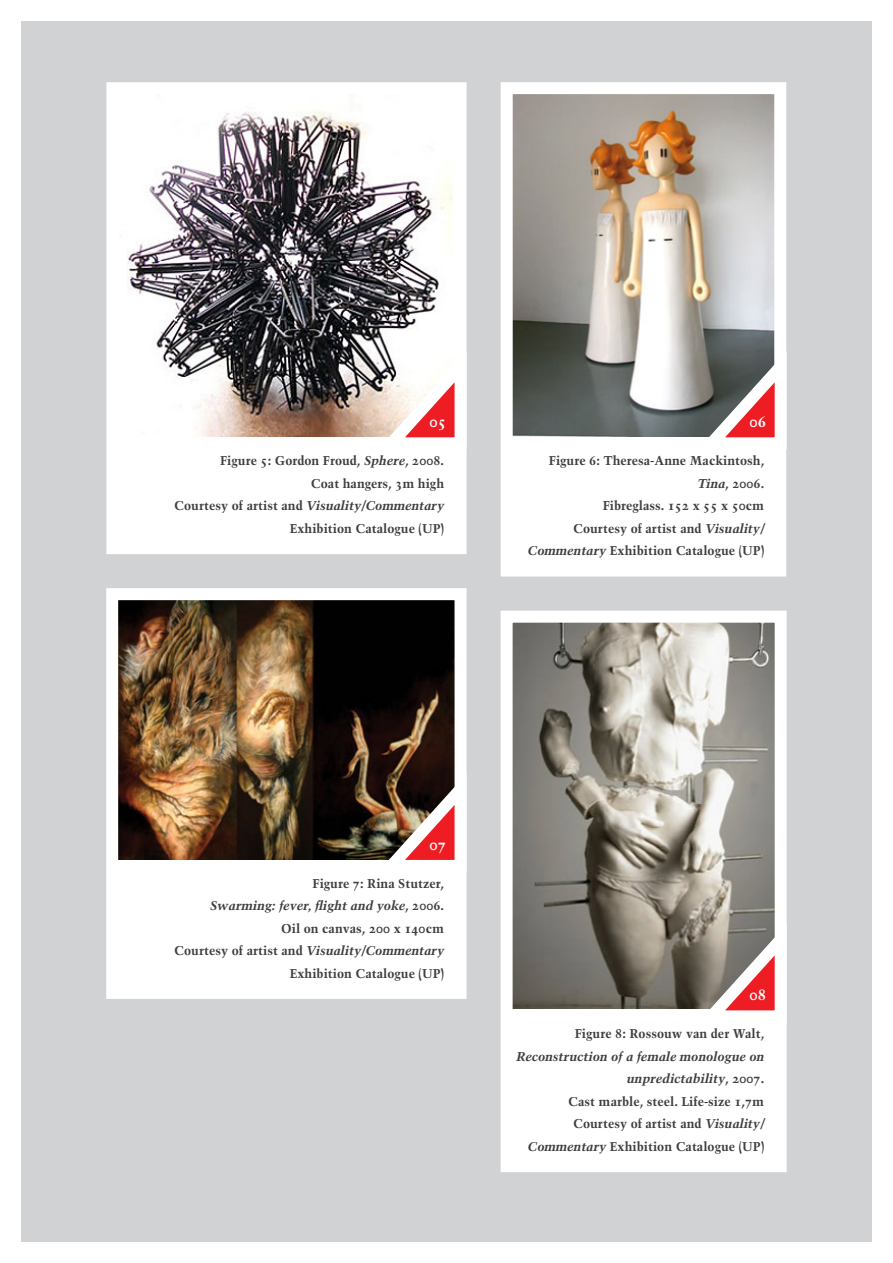
<style>
.page{position:relative;width:893px;height:1263px;background:#fff}
.page>*{position:absolute;margin:0;border:0;box-sizing:border-box;transform-origin:0 0}
.Intro_text{font:15px "Trump Mediaeval Bold Os F";color:#fff}
.Captions{font:12.75px/22.5px "Trump Mediaeval Bold Os F";color:#3e3e3f;text-align:right}
.Captions-2{font:12.75px/22.5px "Trump Mediaeval Bold Italic Os F";color:#3e3e3f;text-align:right}
.s1{font-family:"Trump Mediaeval Bold Italic Os F"}
.s2{font-family:"Frutiger";color:#231f20}
.s3{font-family:"Trump Mediaeval Bold Os F"}
</style>
<div class="page">
<div style="left:21px;top:21px;width:851px;height:1221px;background:#d1d2d4"></div>
<svg style="left:106px;top:82px;width:361px;height:472px;background:#c0bdbe"></svg>
<svg style="left:364px;top:335px;width:103px;height:125px;background:#eed5d3"></svg>
<img style="left:106px;top:588px;width:361px;height:411px">
<img style="left:364px;top:758px;width:103px;height:125px">
<svg style="left:500px;top:610px;width:287px;height:562px;background:#bab7b2"></svg>
<svg style="left:685px;top:908px;width:102px;height:125px;background:#b9a09c"></svg>
<svg style="left:500px;top:82px;width:287px;height:495px;background:#cac5c0"></svg>
<svg style="left:685px;top:335px;width:102px;height:125px;background:#a79494"></svg>
<p class="Intro_text" style="left:429px;top:412px;width:18px">05</p>
<p class="Captions" style="left:220px;top:449px;width:225px">Figure 5: Gordon Froud, <span class="s1">Sphere</span>, 2008.</p>
<p class="Captions" style="left:311px;top:472px;width:135px">Coat hangers, 3m high</p>
<p class="Captions" style="left:174px;top:494px;width:271px">Courtesy of artist and <span class="s1">Visuality/Commentary<br></span>Exhibition Catalogue (UP)</p>
<p class="Intro_text" style="left:749px;top:412px;width:18px">06</p>
<p class="Captions" style="left:549px;top:449px;width:217px">Figure 6: Theresa<span class="s2">-</span>Anne Mackintosh,</p>
<p class="Captions" style="left:697px;top:472px;width:68px"><span class="s1">Tina</span>, 2006.</p>
<p class="Captions" style="left:603px;top:494px;width:163px">Fibreglass. 152 x 55 x 50cm</p>
<p class="Captions" style="left:527px;top:517px;width:238px">Courtesy of artist and <span class="s1">Visuality/<br>Commentary</span> Exhibition Catalogue (UP)</p>
<p class="Intro_text" style="left:429px;top:835px;width:18px">07</p>
<p class="Captions" style="left:313px;top:872px;width:133px">Figure 7: Rina Stutzer,</p>
<p class="Captions-2" style="left:210px;top:894px;width:235px">Swarming: fever, flight and yoke<span class="s3">, 2006.</span></p>
<p class="Captions" style="left:281px;top:917px;width:164px">Oil on canvas, 200 x 140cm</p>
<p class="Captions" style="left:174px;top:939px;width:271px">Courtesy of artist and <span class="s1">Visuality/Commentary<br></span>Exhibition Catalogue (UP)</p>
<p class="Intro_text" style="left:749px;top:985px;width:18px">08</p>
<p class="Captions-2" style="left:516px;top:1022px;width:250px"><span class="s3">Figure 8: Rossouw van der Walt,<br></span>Reconstruction of a female monologue on unpredictability<span class="s3">, 2007.</span></p>
<p class="Captions" style="left:568px;top:1090px;width:198px">Cast marble, steel. Life<span class="s2">-</span>size 1,7m</p>
<p class="Captions" style="left:527px;top:1112px;width:238px">Courtesy of artist and <span class="s1">Visuality/<br>Commentary</span> Exhibition Catalogue (UP)</p>
</div>
